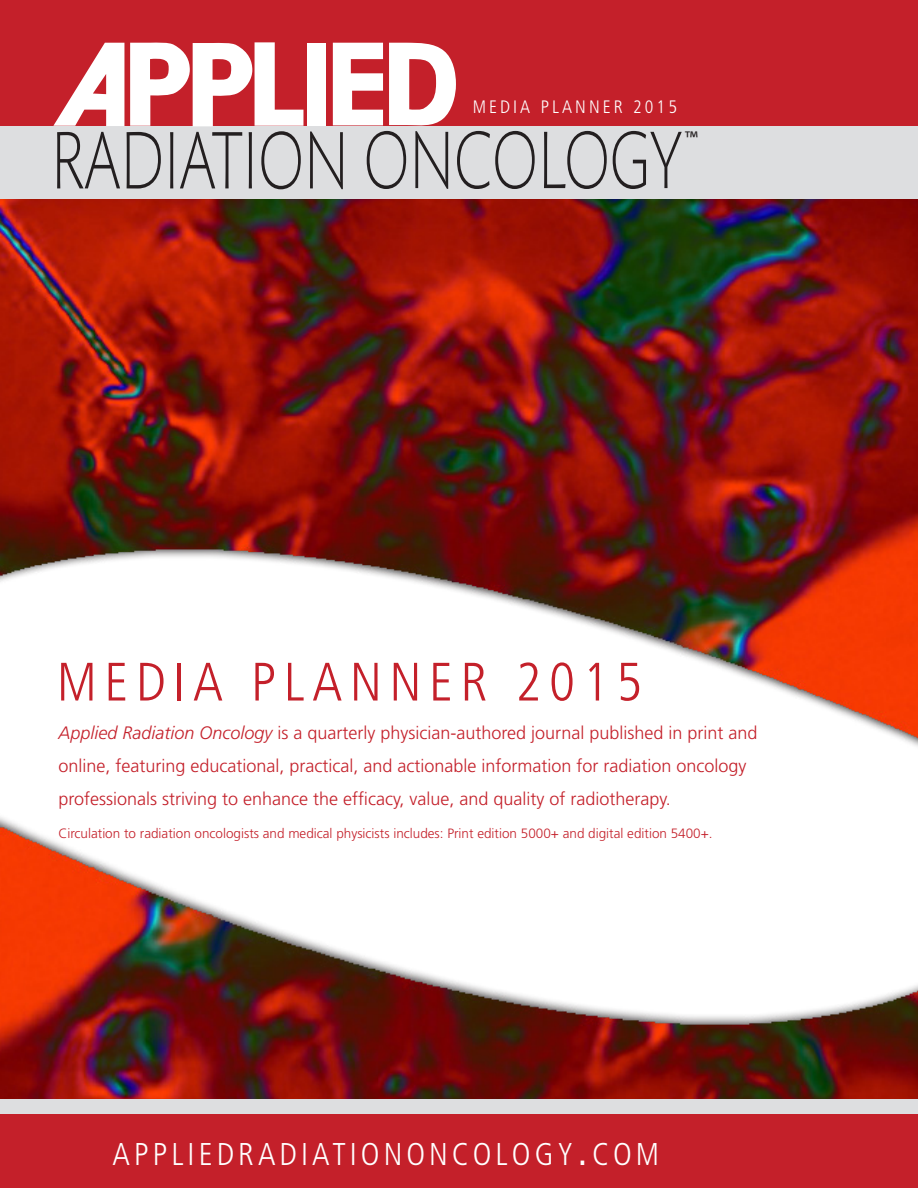
<style>
.page{position:relative;width:918px;height:1188px;background:#fff}
.page>*{position:absolute;margin:0;border:0;box-sizing:border-box;transform-origin:0 0}
.t1{font:300 83.1px "Mundo Sans Pro";color:#231f20;scale:.75 1}
.t2{font:300 condensed 54px "Frutiger";letter-spacing:.14em;color:#c4202a}
.t3{font:300 condensed 31.5px "Frutiger";letter-spacing:.13em;color:#fff}
.t4{font:21.6px "Myriad Pro";color:#231f20}
.case_cover_line{font:300 18px/33px "Frutiger";color:#c4202a}
.t5{font:300 condensed 18px "Frutiger";letter-spacing:.17em;color:#fff}
.case_cover_line-2{font:300 13.5px "Frutiger";color:#c4202a}
.s1{font-style:italic}
.s2{font-size:45px}
</style>
<div class="page">
<img style="left:0;top:199px;width:918px;height:548px">
<div style="left:0;top:71px;width:918px;height:128px;background:#dddee0"></div>
<div style="left:0;top:0;width:918px;height:126px;background:#c4202a"></div>
<div style="left:308px;top:43px;width:18px;height:83px;background:#fff"></div>
<svg style="left:333px;top:43px;width:50px;height:82px"></svg>
<svg style="left:53px;top:43px;width:71px;height:83px"></svg>
<svg style="left:130px;top:42px;width:173px;height:84px"></svg>
<svg style="left:389px;top:43px;width:67px;height:83px"></svg>
<img style="left:0;top:817px;width:918px;height:283px">
<div style="left:0;top:1100px;width:918px;height:88px;background:#dddee0"></div>
<div style="left:0;top:1115px;width:918px;height:73px;background:#c4202a"></div>
<p class="t5" style="left:473px;top:97px;width:206px">MEDIA PLANNER 2015</p>
<p class="t1" style="left:51px;top:113px;width:843px">RADIATION ONCOLOGY</p>
<p class="t4" style="left:684px;top:126px;width:15px">™</p>
<p class="t2" style="left:57px;top:651px;width:587px">MEDIA PLANNER 2015</p>
<p class="case_cover_line" style="left:58px;top:716px;width:701px"><span class="s1">Applied Radiation Oncology</span> is a quarterly physician-authored journal published in print and online, featuring educational, practical, and actionable information for radiation oncology professionals striving to enhance the efficacy, value, and quality of radiotherapy.</p>
<p class="case_cover_line-2" style="left:58px;top:825px;width:656px">Circulation to radiation oncologists and medical physicists includes: Print edition 5000+ and digital edition 5400+.</p>
<p class="t3" style="left:113px;top:1137px;width:548px">APPLIEDRADIATIONONCOLOGY<span class="s2">.</span>COM</p>
</div>
